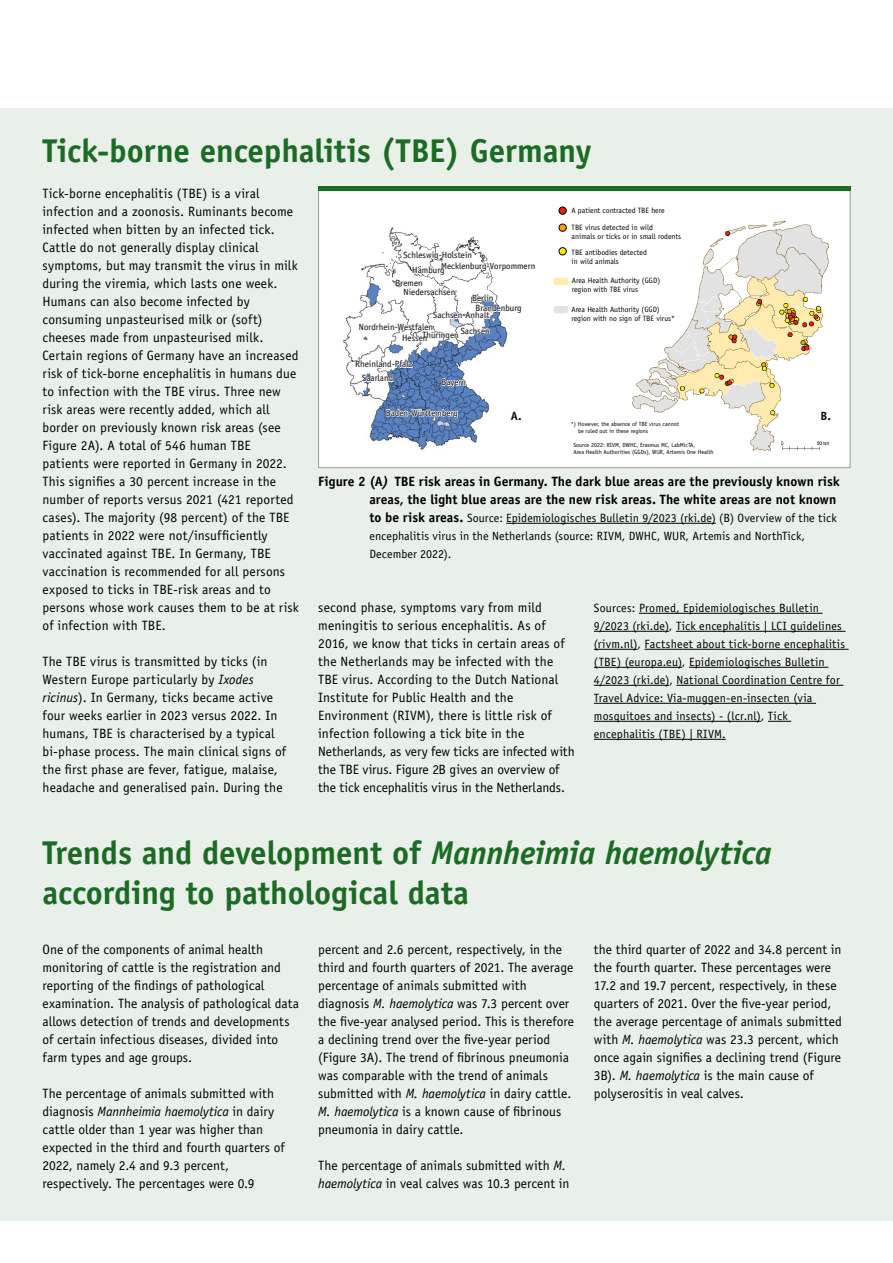
<style>
.page{position:relative;width:893px;height:1263px;background:#fff}
.page>*{position:absolute;margin:0;border:0;box-sizing:border-box;transform-origin:0 0}
.t1{font:700 33px/39.6px "Officina Sans Std";letter-spacing:-.005em;color:#1c6b24}
.t2{font:13.5px/18px "Officina Sans Std";letter-spacing:.005em;color:#000}
.t3{font:700 13.5px/18px "Officina Sans Std";color:#000;text-align:right}
.t4{font:12px/18px "Officina Sans Std";letter-spacing:.015em;color:#000}
.t5{font:700 12px "Officina Sans Std";color:#0a0a0a}
.t6{font:9px/10.5px "Officina Sans Std";color:#0a0a0a}
.t7{font:7.65px/9.3px "Officina Sans Std";color:#000}
.t8{font:6px/7.2px "Officina Sans Std";color:#000}
.s1{font-style:italic}
.s2{font-weight:700;font-size:13.5px}
</style>
<div class="page">
<div style="left:0;top:108px;width:893px;height:1112px;background:#e8f0e9"></div>
<div style="left:318px;top:190px;width:532px;height:278px;background:#fff;border:1px solid #9d9d9c"></div>
<div style="left:318px;top:186px;width:532px;height:5px;background:#1c6b24"></div>
<img style="left:343px;top:316px;width:161px;height:134px">
<img style="left:632px;top:220px;width:198px;height:231px">
<div style="left:563px;top:203px;width:123px;height:110px;background:#fff"></div>
<div style="left:559px;top:207px;width:7px;height:7px;background:#e42314;border-radius:50%"></div>
<div style="left:559px;top:207px;width:8px;height:8px;border:1px solid #000;border-radius:50%"></div>
<div style="left:559px;top:224px;width:7px;height:7px;background:#f7a600;border-radius:50%"></div>
<div style="left:559px;top:224px;width:8px;height:8px;border:1px solid #000;border-radius:50%"></div>
<div style="left:559px;top:248px;width:7px;height:7px;background:#ffec0c;border-radius:50%"></div>
<div style="left:559px;top:247px;width:8px;height:8px;border:1px solid #000;border-radius:50%"></div>
<div style="left:553px;top:278px;width:15px;height:7px;background:#ffebaf;border-radius:2px"></div>
<div style="left:553px;top:306px;width:15px;height:7px;background:#e1e2e1;border-radius:2px"></div>
<div style="left:568px;top:416px;width:131px;height:38px;background:#fff"></div>
<svg style="left:358px;top:227px;width:150px;height:119px"></svg>
<svg style="left:355px;top:357px;width:112px;height:72px"></svg>
<hr style="left:506px;top:523px;width:210px;height:1px;background:#000">
<hr style="left:639px;top:613px;width:183px;height:1px;background:#000">
<hr style="left:594px;top:631px;width:75px;height:1px;background:#000">
<hr style="left:676px;top:631px;width:169px;height:1px;background:#000">
<hr style="left:594px;top:649px;width:43px;height:1px;background:#000">
<hr style="left:645px;top:649px;width:204px;height:1px;background:#000">
<hr style="left:594px;top:667px;width:88px;height:1px;background:#000">
<hr style="left:689px;top:667px;width:139px;height:1px;background:#000">
<hr style="left:594px;top:685px;width:75px;height:1px;background:#000">
<hr style="left:676px;top:685px;width:167px;height:1px;background:#000">
<hr style="left:594px;top:703px;width:222px;height:1px;background:#000">
<hr style="left:594px;top:721px;width:167px;height:1px;background:#000">
<svg style="left:768px;top:721px;width:23px;height:1px"></svg>
<hr style="left:594px;top:739px;width:132px;height:1px;background:#000">
<h1 class="t1" style="left:43px;top:131px;width:551px">Tick-borne encephalitis (TBE) Germany</h1>
<p class="t2" style="left:43px;top:184px;width:258px">Tick-borne encephalitis (TBE) is a viral infection and a zoonosis. Ruminants become infected when bitten by an infected tick.<br>Cattle do not generally display clinical symptoms, but may transmit the virus in milk during the viremia, which lasts one week.<br>Humans can also become infected by consuming unpasteurised milk or (soft) cheeses made from unpasteurised milk.<br>Certain regions of Germany have an increased risk of tick-borne encephalitis in humans due to infection with the TBE virus. Three new risk areas were recently added, which all border on previously known risk areas (see Figure 2A). A total of 546 human TBE patients were reported in Germany in 2022.<br>This signifies a 30 percent increase in the number of reports versus 2021 (421 reported cases). The majority (98 percent) of the TBE patients in 2022 were not/insufficiently vaccinated against TBE. In Germany, TBE vaccination is recommended for all persons exposed to ticks in TBE-risk areas and to persons whose work causes them to be at risk of infection with TBE.</p>
<p class="t2" style="left:43px;top:652px;width:245px">The TBE virus is transmitted by ticks (in Western Europe particularly by <span class="s1">Ixodes ricinus</span>). In Germany, ticks became active four weeks earlier in 2023 versus 2022. In humans, TBE is characterised by a typical bi-phase process. The main clinical signs of the first phase are fever, fatigue, malaise, headache and generalised pain. During the</p>
<p class="t7" style="left:571px;top:206px;width:95px">A patient contracted TBE here</p>
<p class="t7" style="left:572px;top:222px;width:111px">TBE virus detected in wild<br>animals or ticks or in small rodents</p>
<p class="t7" style="left:572px;top:247px;width:77px">TBE antibodies detected in wild animals</p>
<p class="t7" style="left:572px;top:275px;width:90px">Area Health Authority (GGD) region with TBE virus</p>
<p class="t7" style="left:571px;top:304px;width:105px">Area Health Authority (GGD) region with no sign of TBE virus*</p>
<p class="t6" style="left:441px;top:250px;width:96px;text-indent:-38px">Schleswig-Holstein<br>Mecklenburg-Vorpommern</p>
<p class="t6" style="left:396px;top:263px;width:51px;line-height:13px;text-indent:17px">Hamburg<br>Bremen</p>
<p class="t6" style="left:404px;top:286px;width:53px">Niedersachsen</p>
<p class="t6" style="left:359px;top:321px;width:76px">Nordrhein-Westfalen</p>
<p class="t6" style="left:362px;top:357px;width:52px;line-height:14.1px;text-indent:-7px">Rheinland-Pfalz<br>Saarland</p>
<p class="t6" style="left:441px;top:377px;width:26px">Bayern</p>
<p class="t6" style="left:472px;top:292px;width:23px">Berlin</p>
<p class="t6" style="left:475px;top:303px;width:48px">Brandenburg</p>
<p class="t6" style="left:433px;top:310px;width:58px">Sachsen-Anhalt</p>
<p class="t6" style="left:461px;top:325px;width:31px">Sachsen</p>
<p class="t6" style="left:402px;top:330px;width:58px">HessenThüringen</p>
<p class="t6" style="left:386px;top:408px;width:74px">Baden-Württemberg</p>
<p class="t5" style="left:511px;top:409px;width:12px">A.</p>
<p class="t5" style="left:821px;top:409px;width:12px">B.</p>
<p class="t8" style="left:578px;top:420px;width:103px;text-indent:-7px">*) However, the absence of TBE virus cannot be ruled out in these regions</p>
<p class="t8" style="left:573px;top:441px;width:142px">Source 2022: RIVM, DWHC, Erasmus MC, LabMicTA,<br>Area Health Authorities (GGDs), WUR, Artemis One Health</p>
<p class="t3" style="left:318px;top:472px;width:523px">Figure 2 (A<span class="s1">)</span> TBE risk areas in Germany. The dark blue areas are the previously known risk areas, the light blue areas are the new risk areas. The white areas are not known</p>
<p class="t4" style="left:369px;top:509px;width:469px"><span class="s2">to be risk areas.</span> Source: Epidemiologisches Bulletin 9/2023 (rki.de) (B) Overview of the tick encephalitis virus in the Netherlands (source: RIVM, DWHC, WUR, Artemis and NorthTick,<br>December 2022).</p>
<p class="t2" style="left:318px;top:598px;width:258px">second phase, symptoms vary from mild meningitis to serious encephalitis. As of 2016, we know that ticks in certain areas of the Netherlands may be infected with the TBE virus. According to the Dutch National Institute for Public Health and the Environment (RIVM), there is little risk of infection following a tick bite in the Netherlands, as very few ticks are infected with the TBE virus. Figure 2B gives an overview of the tick encephalitis virus in the Netherlands.</p>
<p class="t4" style="left:594px;top:599px;width:253px">Sources: Promed, Epidemiologisches Bulletin 9/2023 (rki.de), Tick encephalitis | LCI guidelines (rivm.nl), Factsheet about tick-borne encephalitis (TBE) (europa.eu), Epidemiologisches Bulletin 4/2023 (rki.de), National Coordination Centre for Travel Advice: Via-muggen-en-insecten (via mosquitoes and insects) - (lcr.nl), Tick encephalitis (TBE) | RIVM.</p>
<h1 class="t1" style="left:43px;top:833px;width:731px">Trends and development of <span class="s1">Mannheimia haemolytica </span>according to pathological data</h1>
<p class="t2" style="left:43px;top:940px;width:258px">One of the components of animal health monitoring of cattle is the registration and reporting of the findings of pathological examination. The analysis of pathological data allows detection of trends and developments of certain infectious diseases, divided into farm types and age groups.</p>
<p class="t2" style="left:43px;top:1084px;width:244px">The percentage of animals submitted with diagnosis <span class="s1">Mannheimia haemolytica</span> in dairy cattle older than 1 year was higher than expected in the third and fourth quarters of 2022, namely 2.4 and 9.3 percent, respectively. The percentages were 0.9</p>
<p class="t2" style="left:594px;top:940px;width:249px">the third quarter of 2022 and 34.8 percent in the fourth quarter. These percentages were 17.2 and 19.7 percent, respectively, in these quarters of 2021. Over the five-year period, the average percentage of animals submitted with <span class="s1">M. haemolytica</span> was 23.3 percent, which once again signifies a declining trend (Figure 3B). <span class="s1">M. haemolytica</span> is the main cause of polyserositis in veal calves.</p>
<p class="t2" style="left:318px;top:940px;width:257px">percent and 2.6 percent, respectively, in the third and fourth quarters of 2021. The average percentage of animals submitted with diagnosis <span class="s1">M. haemolytica</span> was 7.3 percent over the five-year analysed period. This is therefore a declining trend over the five-year period (Figure 3A). The trend of fibrinous pneumonia was comparable with the trend of animals submitted with <span class="s1">M. haemolytica</span> in dairy cattle.<br><span class="s1">M. haemolytica</span> is a known cause of fibrinous pneumonia in dairy cattle.</p>
<p class="t2" style="left:318px;top:1156px;width:253px">The percentage of animals submitted with <span class="s1">M. haemolytica</span> in veal calves was 10.3 percent in</p>
</div>
